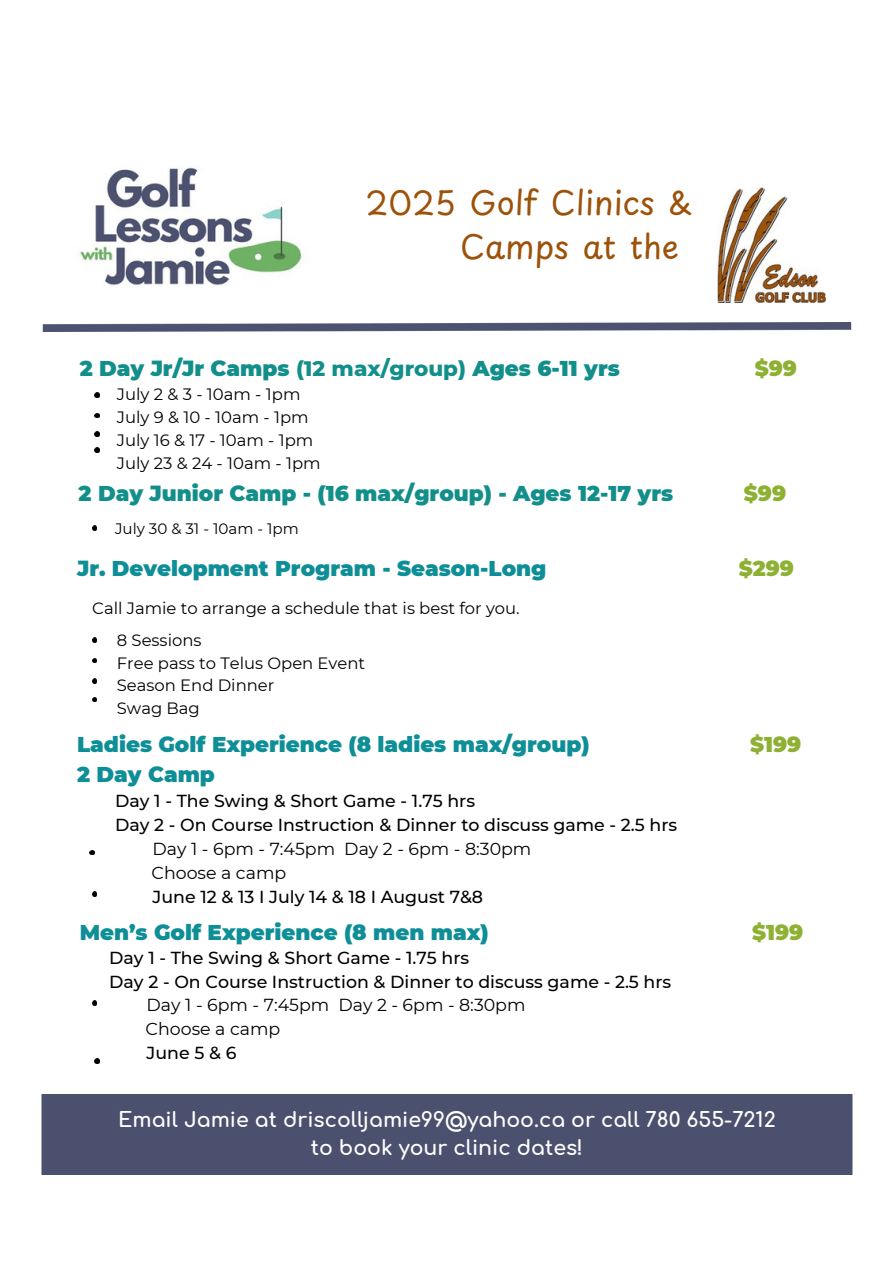
<style>
.page{position:relative;width:894px;height:1263px;background:#fff}
.page>*{position:absolute;margin:0;border:0;box-sizing:border-box;transform-origin:0 0}
.t1{font:32.4px/44.4px "Playpen Sans";color:#9c520a}
.t2{font:900 21.45px "Montserrat";color:#128f8b}
.t3{font:900 21.45px "Montserrat";color:#0e8e96}
.t4{font:900 21.45px "Montserrat";color:#8eb134}
.t5{font:900 21.3px "Montserrat";color:#0e8e96}
.t6{font:900 21.3px "Montserrat";color:#8eb134}
.t7{font:700 20.55px/27.8px "Comfortaa";color:#fff;text-align:center}
.t8{font:500 17.4px "Montserrat";color:#000}
.t9{font:17.4px "Montserrat";color:#000}
.t10{font:16.5px "Montserrat";color:#000}
.t11{font:16.35px "Montserrat";color:#000}
.t12{font:15.15px "Montserrat";color:#000}
.s1{font-weight:800}
</style>
<div class="page">
<svg style="left:95px;top:393px;width:4px;height:4px"></svg>
<svg style="left:95px;top:413px;width:4px;height:5px"></svg>
<svg style="left:95px;top:432px;width:4px;height:4px"></svg>
<svg style="left:92px;top:526px;width:5px;height:4px"></svg>
<svg style="left:90px;top:850px;width:4px;height:4px"></svg>
<svg style="left:92px;top:638px;width:5px;height:4px"></svg>
<svg style="left:92px;top:658px;width:5px;height:5px"></svg>
<svg style="left:92px;top:679px;width:5px;height:4px"></svg>
<svg style="left:92px;top:697px;width:5px;height:5px"></svg>
<svg style="left:92px;top:892px;width:5px;height:4px"></svg>
<svg style="left:92px;top:1001px;width:5px;height:4px"></svg>
<svg style="left:95px;top:1059px;width:4px;height:4px"></svg>
<img style="left:717px;top:187px;width:108px;height:115px">
<div style="left:42px;top:1094px;width:810px;height:80px;background:#4b506e"></div>
<img style="left:79px;top:167px;width:223px;height:119px">
<img style="left:42px;top:323px;width:810px;height:9px">
<svg style="left:95px;top:448px;width:4px;height:4px"></svg>
<p class="t1" style="left:460px;top:179px;width:234px;text-indent:-95px">2025 Golf Clinics &amp;<br>Camps at the</p>
<p class="t2" style="left:80px;top:355px;width:541px">2 Day Jr/Jr Camps <span class="s1">(12 max/group)</span> Ages 6-11 yrs</p>
<p class="t4" style="left:754px;top:355px;width:44px">$99</p>
<p class="t10" style="left:117px;top:384px;width:185px">July 2 &amp; 3 - 10am - 1pm</p>
<p class="t10" style="left:117px;top:407px;width:193px">July 9 &amp; 10 - 10am - 1pm</p>
<p class="t10" style="left:117px;top:430px;width:198px">July 16 &amp; 17 - 10am - 1pm</p>
<p class="t10" style="left:117px;top:452px;width:205px">July 23 &amp; 24 - 10am - 1pm</p>
<p class="t2" style="left:79px;top:481px;width:596px">2 Day Junior Camp - (16 max/group) - Ages 12-17 yrs</p>
<p class="t4" style="left:743px;top:481px;width:44px">$99</p>
<p class="t12" style="left:115px;top:519px;width:185px">July 30 &amp; 31 - 10am - 1pm</p>
<p class="t5" style="left:77px;top:555px;width:470px">Jr. Development Program - Season-Long</p>
<p class="t6" style="left:738px;top:555px;width:57px">$299</p>
<p class="t11" style="left:92px;top:598px;width:429px">Call Jamie to arrange a schedule that is best for you.</p>
<p class="t11" style="left:117px;top:630px;width:86px">8 Sessions</p>
<p class="t11" style="left:117px;top:653px;width:250px">Free pass to Telus Open Event</p>
<p class="t11" style="left:117px;top:676px;width:159px">Season End Dinner</p>
<p class="t11" style="left:117px;top:698px;width:84px">Swag Bag</p>
<p class="t3" style="left:77px;top:731px;width:514px">Ladies Golf Experience (8 ladies max/group)</p>
<p class="t4" style="left:750px;top:731px;width:53px">$199</p>
<p class="t3" style="left:77px;top:761px;width:139px">2 Day Camp</p>
<p class="t8" style="left:115px;top:790px;width:361px">Day 1 - The Swing &amp; Short Game - 1.75 hrs</p>
<p class="t8" style="left:115px;top:814px;width:563px">Day 2 - On Course Instruction &amp; Dinner to discuss game - 2.5 hrs</p>
<p class="t9" style="left:152px;top:838px;width:380px">Day 1 - 6pm - 7:45pm Day 2 - 6pm - 8:30pm</p>
<p class="t9" style="left:151px;top:862px;width:136px">Choose a camp</p>
<p class="t8" style="left:152px;top:886px;width:332px">June 12 &amp; 13 I July 14 &amp; 18 I August 7&amp;8</p>
<p class="t3" style="left:80px;top:920px;width:410px">Men’s Golf Experience (8 men max)</p>
<p class="t4" style="left:752px;top:920px;width:53px">$199</p>
<p class="t8" style="left:109px;top:947px;width:361px">Day 1 - The Swing &amp; Short Game - 1.75 hrs</p>
<p class="t8" style="left:109px;top:971px;width:563px">Day 2 - On Course Instruction &amp; Dinner to discuss game - 2.5 hrs</p>
<p class="t9" style="left:146px;top:995px;width:380px">Day 1 - 6pm - 7:45pm Day 2 - 6pm - 8:30pm</p>
<p class="t9" style="left:146px;top:1018px;width:136px">Choose a camp</p>
<p class="t8" style="left:146px;top:1042px;width:91px">June 5 &amp; 6</p>
<p class="t7" style="left:118px;top:1106px;width:659px">Email Jamie at driscolljamie99@yahoo.ca or call 780 655-7212 to book your clinic dates!</p>
</div>
